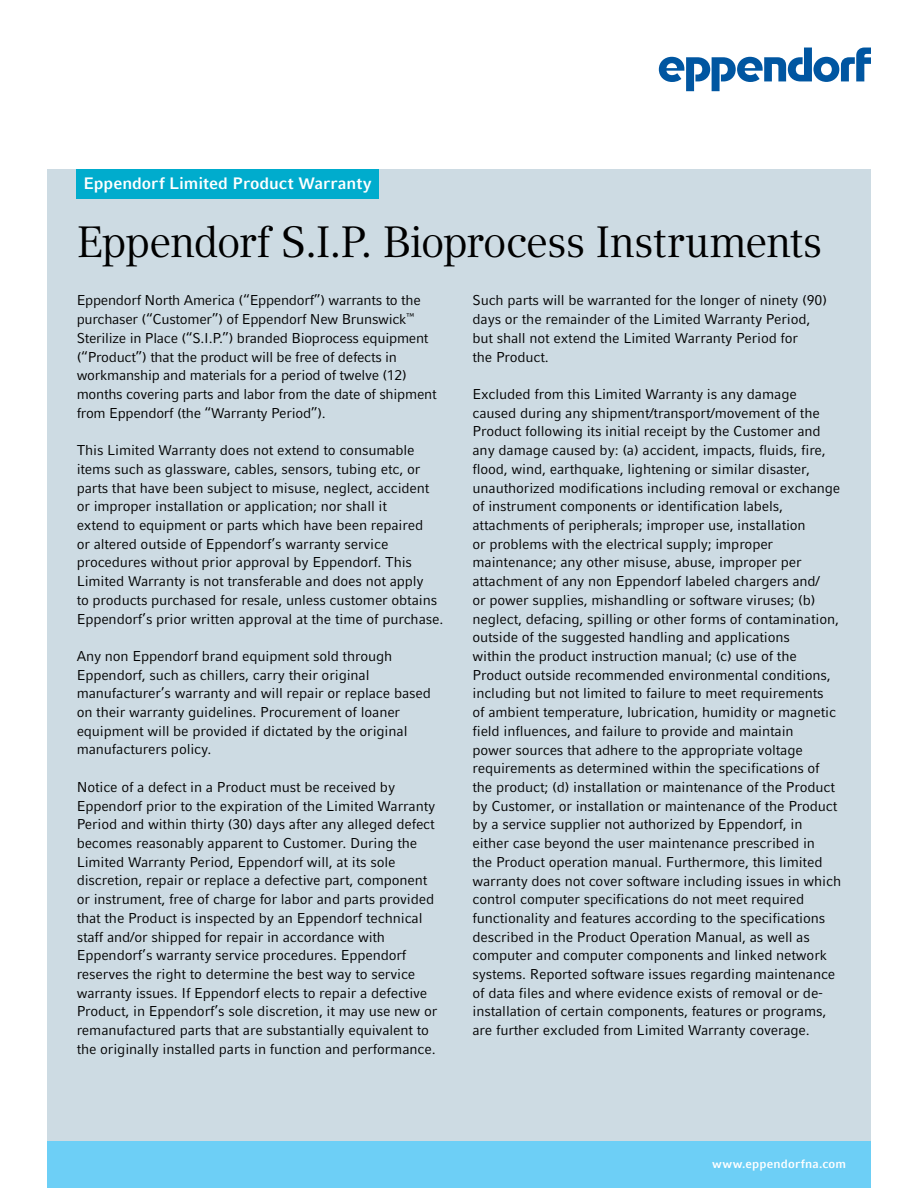
<style>
.page{position:relative;width:918px;height:1188px;background:#fff}
.page>*{position:absolute;margin:0;border:0;box-sizing:border-box;transform-origin:0 0}
.t1{font:43.5px "Compatil Textfor Eppendorf";letter-spacing:-.035em;color:#000}
.t2{font:700 16.5px "Compatil Factfor Eppendorf";color:#fff}
.t3{font:14.25px/18.8px "Compatil Factfor Eppendorf";letter-spacing:-.01em;color:#000}
.t4{font:700 12px "Compatil Factfor Eppendorf";letter-spacing:.015em;color:#fff}
</style>
<div class="page">
<div style="left:36px;top:170px;width:851px;height:981px;background:#cddbe3"></div>
<div style="left:47px;top:1141px;width:824px;height:47px;background:#6dcff6"></div>
<svg style="left:659px;top:48px;width:212px;height:43px"></svg>
<div style="left:0;top:0;width:47px;height:1188px;background:#fff"></div>
<div style="left:871px;top:0;width:47px;height:1188px;background:#fff"></div>
<div style="left:77px;top:170px;width:302px;height:29px;background:#00accd"></div>
<p class="t2" style="left:83px;top:173px;width:290px">Eppendorf Limited Product Warranty</p>
<h1 class="t1" style="left:77px;top:217px;width:748px">Eppendorf S.I.P. Bioprocess Instruments</h1>
<p class="t3" style="left:77px;top:291px;width:361px">Eppendorf North America (“Eppendorf”) warrants to the purchaser (“Customer”) of Eppendorf New Brunswick<sup>™ </sup>Sterilize in Place (“S.I.P.”) branded Bioprocess equipment (“Product”) that the product will be free of defects in workmanship and materials for a period of twelve (12) months covering parts and labor from the date of shipment from Eppendorf (the “Warranty Period”).</p>
<p class="t3" style="left:77px;top:441px;width:368px">This Limited Warranty does not extend to consumable items such as glassware, cables, sensors, tubing etc, or parts that have been subject to misuse, neglect, accident or improper installation or application; nor shall it<br>extend to equipment or parts which have been repaired<br>or altered outside of Eppendorf’s warranty service procedures without prior approval by Eppendorf. This Limited Warranty is not transferable and does not apply<br>to products purchased for resale, unless customer obtains Eppendorf’s prior written approval at the time of purchase.</p>
<p class="t3" style="left:77px;top:647px;width:356px">Any non Eppendorf brand equipment sold through Eppendorf, such as chillers, carry their original manufacturer’s warranty and will repair or replace based on their warranty guidelines. Procurement of loaner equipment will be provided if dictated by the original manufacturers policy.</p>
<p class="t3" style="left:77px;top:778px;width:362px">Notice of a defect in a Product must be received by Eppendorf prior to the expiration of the Limited Warranty Period and within thirty (30) days after any alleged defect becomes reasonably apparent to Customer. During the Limited Warranty Period, Eppendorf will, at its sole discretion, repair or replace a defective part, component or instrument, free of charge for labor and parts provided that the Product is inspected by an Eppendorf technical staff and/or shipped for repair in accordance with Eppendorf’s warranty service procedures. Eppendorf reserves the right to determine the best way to service warranty issues. If Eppendorf elects to repair a defective Product, in Eppendorf’s sole discretion, it may use new or remanufactured parts that are substantially equivalent to the originally installed parts in function and performance.</p>
<p class="t3" style="left:473px;top:291px;width:356px">Such parts will be warranted for the longer of ninety (90) days or the remainder of the Limited Warranty Period, but shall not extend the Limited Warranty Period for<br>the Product.</p>
<p class="t3" style="left:473px;top:385px;width:370px">Excluded from this Limited Warranty is any damage caused during any shipment/transport/movement of the Product following its initial receipt by the Customer and any damage caused by: (a) accident, impacts, fluids, fire, flood, wind, earthquake, lightening or similar disaster, unauthorized modifications including removal or exchange of instrument components or identification labels, attachments of peripherals; improper use, installation<br>or problems with the electrical supply; improper maintenance; any other misuse, abuse, improper per attachment of any non Eppendorf labeled chargers and/<br>or power supplies, mishandling or software viruses; (b) neglect, defacing, spilling or other forms of contamination, outside of the suggested handling and applications<br>within the product instruction manual; (c) use of the Product outside recommended environmental conditions, including but not limited to failure to meet requirements<br>of ambient temperature, lubrication, humidity or magnetic field influences, and failure to provide and maintain<br>power sources that adhere to the appropriate voltage requirements as determined within the specifications of the product; (d) installation or maintenance of the Product by Customer, or installation or maintenance of the Product by a service supplier not authorized by Eppendorf, in either case beyond the user maintenance prescribed in<br>the Product operation manual. Furthermore, this limited warranty does not cover software including issues in which control computer specifications do not meet required functionality and features according to the specifications described in the Product Operation Manual, as well as computer and computer components and linked network systems. Reported software issues regarding maintenance of data files and where evidence exists of removal or de&shy;installation of certain components, features or programs, are further excluded from Limited Warranty coverage.</p>
<p class="t4" style="left:712px;top:1157px;width:136px">www.eppendorfna.com</p>
</div>
